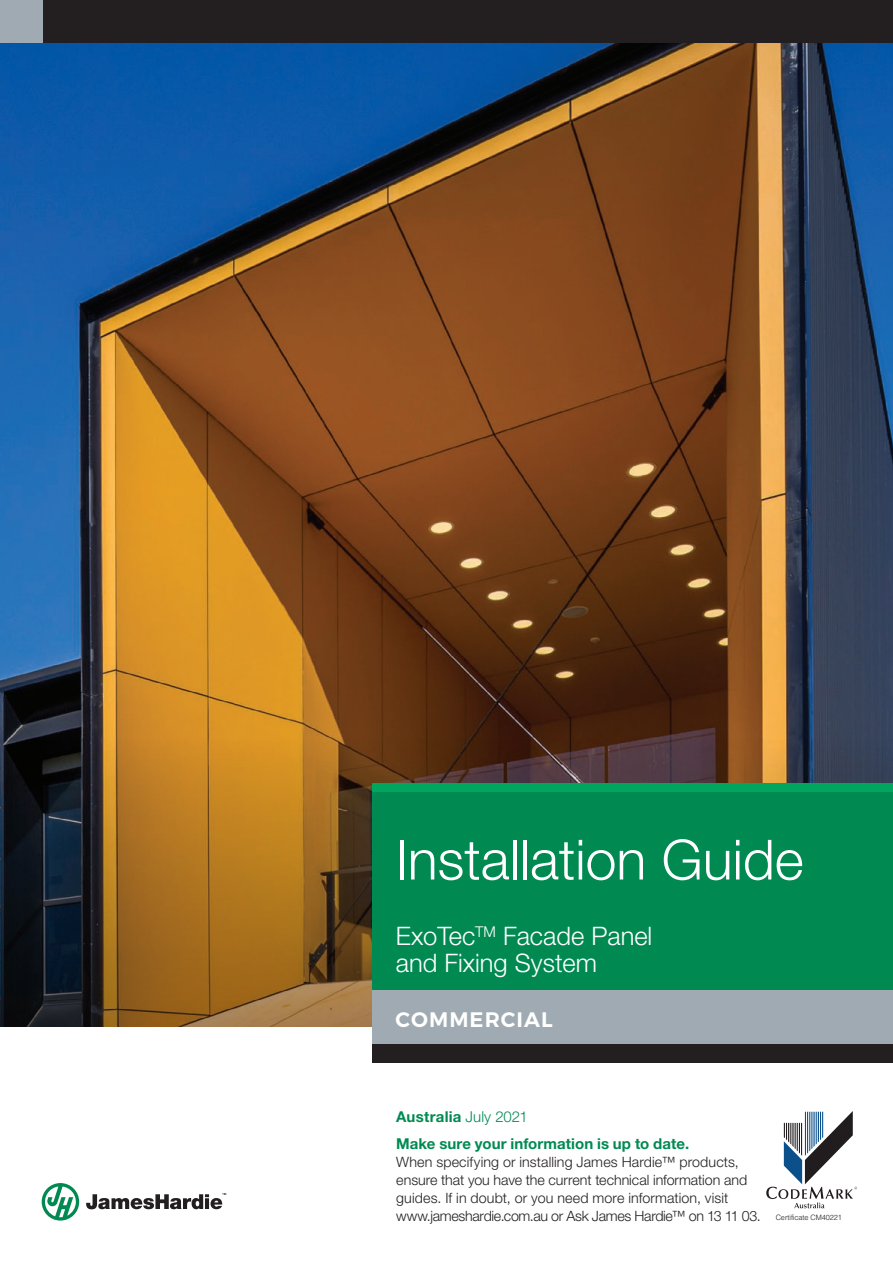
<style>
.page{position:relative;width:893px;height:1263px;background:#fff}
.page>*{position:absolute;margin:0;border:0;box-sizing:border-box;transform-origin:0 0}
.t1{font:300 55.5px "Helvetica Neue LT Std";color:#fff}
.PRODUCT_LIST{font:300 25.5px/27px "Helvetica Neue LT Std";color:#fff}
.CATEGORY_NAME{font:600 21px "Montserrat";letter-spacing:.05em;color:#fff}
.t2{font:700 15px "Helvetica Neue LT Std";letter-spacing:.005em;color:#008a52}
.t3{font:300 14.25px/18px "Helvetica Neue LT Std";color:#231f20}
.t4{font:300 7.35px "Helvetica";letter-spacing:-.01em;color:#1a1a18}
.s1{font-weight:300}
</style>
<div class="page">
<img style="left:0;top:43px;width:893px;height:695px">
<svg style="left:0;top:738px;width:893px;height:288px;background:#735125"></svg>
<div style="left:43px;top:0;width:850px;height:43px;background:#231f20"></div>
<div style="left:0;top:0;width:43px;height:43px;background:#9faab2"></div>
<div style="left:373px;top:1044px;width:520px;height:18px;background:#231f20"></div>
<div style="left:373px;top:989px;width:520px;height:55px;background:#9faab2"></div>
<div style="left:373px;top:792px;width:520px;height:197px;background:#008a52"></div>
<div style="left:373px;top:783px;width:520px;height:9px;background:#00a65d"></div>
<svg style="left:42px;top:1183px;width:37px;height:37px"></svg>
<svg style="left:86px;top:1193px;width:140px;height:16px"></svg>
<svg style="left:766px;top:1111px;width:91px;height:97px"></svg>
<p class="t1" style="left:395px;top:826px;width:410px">Installation Guide</p>
<p class="PRODUCT_LIST" style="left:396px;top:922px;width:258px">ExoTec<sup>TM</sup> Facade Panel and Fixing System</p>
<p class="CATEGORY_NAME" style="left:395px;top:1006px;width:159px">COMMERCIAL</p>
<p class="t2" style="left:396px;top:1107px;width:133px">Australia <span class="s1">July 2021</span></p>
<p class="t2" style="left:396px;top:1134px;width:294px">Make sure your information is up to date.</p>
<p class="t3" style="left:396px;top:1152px;width:366px">When specifying or installing James Hardie™ products, ensure that you have the current technical information and guides. If in doubt, or you need more information, visit www.jameshardie.com.au or Ask James Hardie™ on 13 11 03.</p>
<p class="t4" style="left:776px;top:1211px;width:68px">Certificate CM40221</p>
</div>
